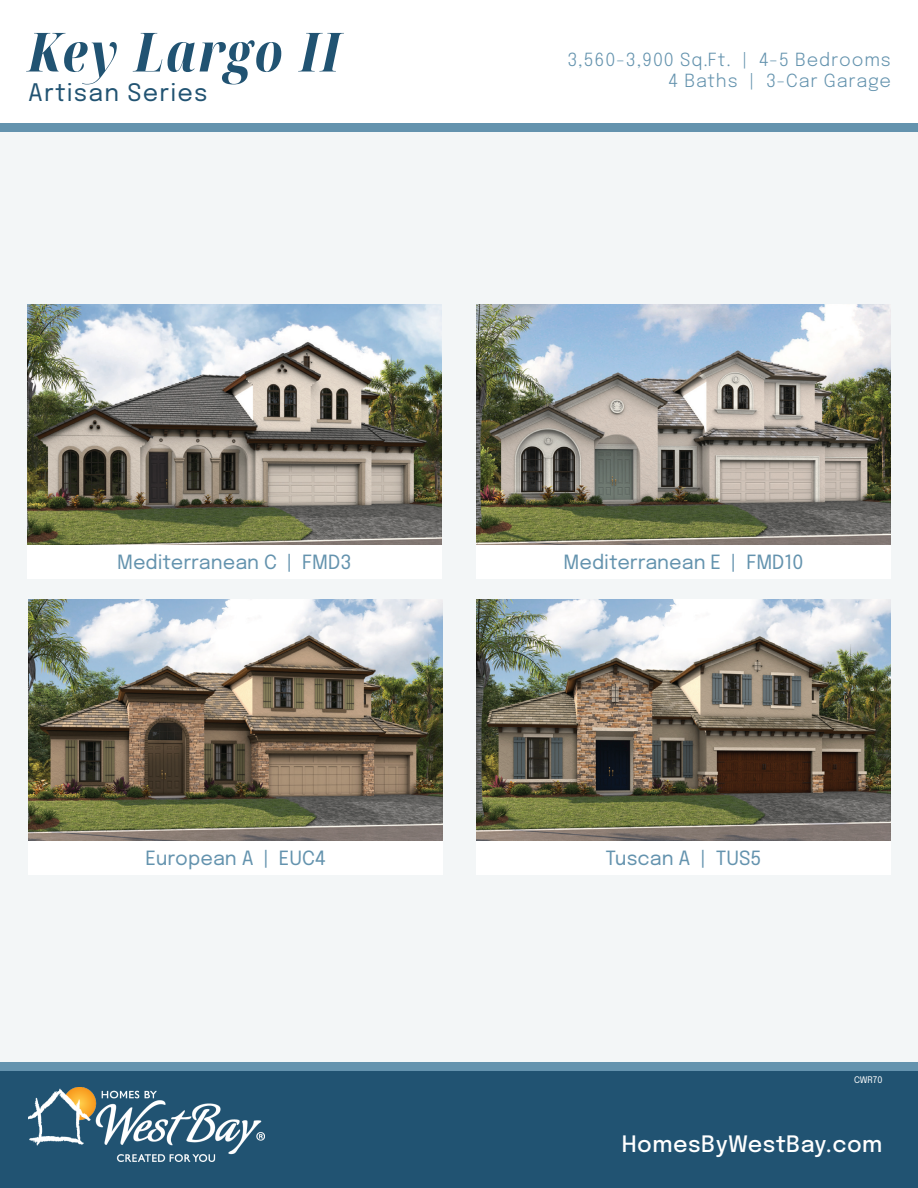
<style>
.page{position:relative;width:918px;height:1188px;background:#fff}
.page>*{position:absolute;margin:0;border:0;box-sizing:border-box;transform-origin:0 0}
.t1{font:italic 54px "Noto Serif Display";letter-spacing:.05em;color:#215372}
.t2{font:24px "Epilogue";letter-spacing:.05em;color:#215372}
.t3{font:500 22.5px "Epilogue";letter-spacing:.02em;color:#fff}
.t4{font:19.5px "Epilogue";color:#6493ae}
.t5{font:18px "Epilogue";letter-spacing:.05em;color:#6493ae}
.t6{font:9px "Epilogue";letter-spacing:-.005em;color:#fff}
</style>
<div class="page">
<div style="left:0;top:130px;width:918px;height:1058px;background:#f3f6f7"></div>
<div style="left:0;top:1066px;width:918px;height:122px;background:#215372"></div>
<img style="left:28px;top:1087px;width:236px;height:74px">
<div style="left:0;top:123px;width:918px;height:9px;background:#6493ae"></div>
<div style="left:0;top:1062px;width:918px;height:8px;background:#6493ae"></div>
<div style="left:27px;top:545px;width:415px;height:34px;background:#fff"></div>
<div style="left:476px;top:545px;width:415px;height:34px;background:#fff"></div>
<div style="left:476px;top:840px;width:415px;height:34px;background:#fff"></div>
<div style="left:28px;top:840px;width:415px;height:34px;background:#fff"></div>
<img style="left:27px;top:304px;width:415px;height:241px">
<img style="left:476px;top:304px;width:415px;height:241px">
<img style="left:476px;top:600px;width:415px;height:240px">
<img style="left:28px;top:600px;width:415px;height:240px">
<p class="t1" style="left:28px;top:14px;width:313px">Key Largo II</p>
<p class="t2" style="left:28px;top:76px;width:181px">Artisan Series</p>
<p class="t5" style="left:567px;top:46px;width:325px">3,560-3,900 Sq.Ft. | 4-5 Bedrooms</p>
<p class="t5" style="left:668px;top:68px;width:224px">4 Baths | 3-Car Garage</p>
<p class="t4" style="left:117px;top:548px;width:236px">Mediterranean C | FMD3</p>
<p class="t4" style="left:564px;top:548px;width:242px">Mediterranean E | FMD10</p>
<p class="t4" style="left:145px;top:844px;width:182px">European A | EUC4</p>
<p class="t4" style="left:606px;top:844px;width:157px">Tuscan A | TUS5</p>
<p class="t6" style="left:854px;top:1074px;width:30px">CWR70</p>
<p class="t3" style="left:622px;top:1127px;width:262px">HomesByWestBay.com</p>
</div>
